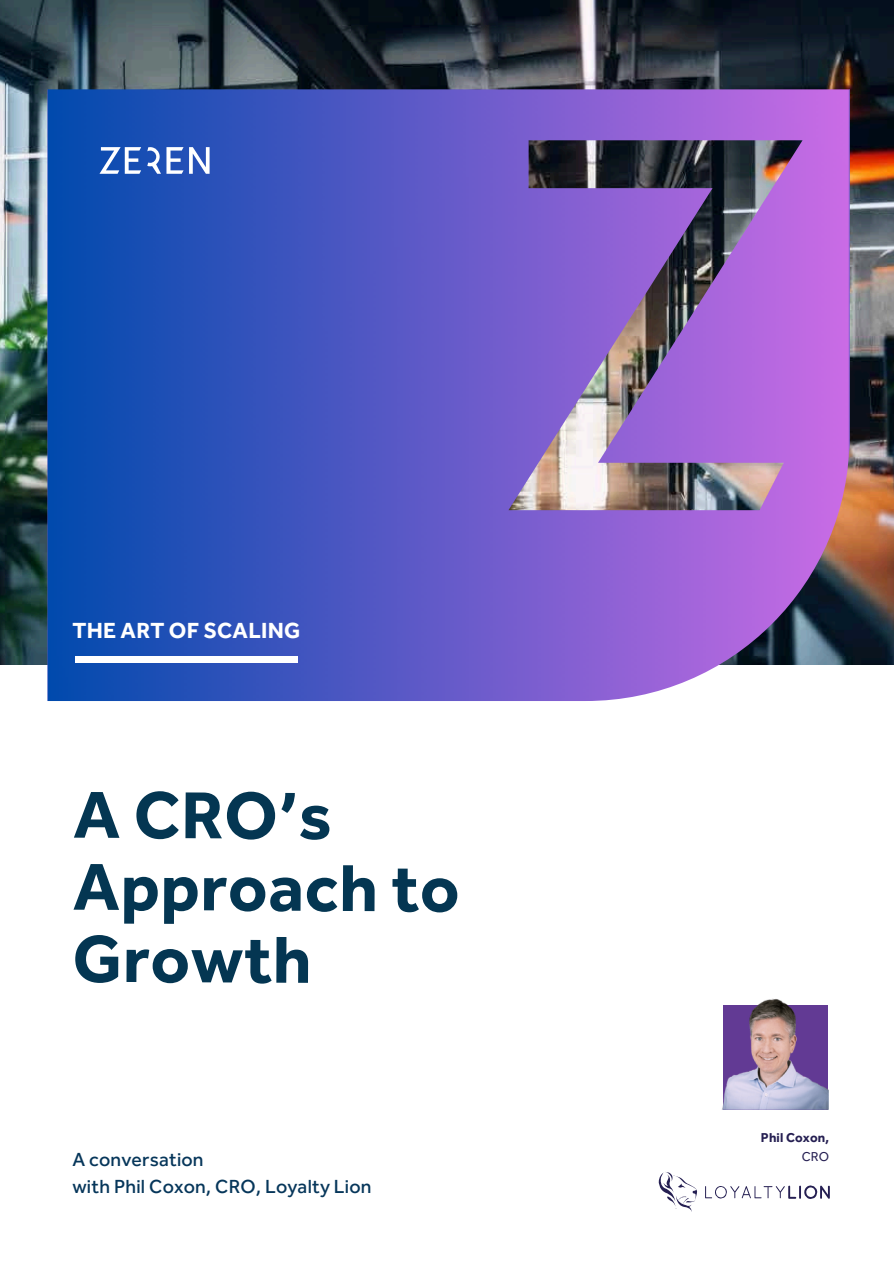
<style>
.page{position:relative;width:894px;height:1264px;background:#fff}
.page>*{position:absolute;margin:0;border:0;box-sizing:border-box;transform-origin:0 0}
.t1{font:700 68.55px/71.8px "Effra Trial";letter-spacing:.005em;color:#043652}
.t2{font:700 22.5px "Effra Trial";letter-spacing:.01em;color:#fff}
.t3{font:500 19.5px/27px "Effra Trial";letter-spacing:.01em;color:#06365a}
.t4{font:700 13.2px "Effra Trial";letter-spacing:.01em;color:#251f52}
.t5{font:13.2px "Effra Trial";color:#251f52}
</style>
<div class="page">
<img style="left:0;top:0;width:893px;height:664px">
<svg style="left:47px;top:89px;width:802px;height:612px"></svg>
<svg style="left:99px;top:147px;width:42px;height:27px"></svg>
<svg style="left:189px;top:147px;width:20px;height:27px"></svg>
<svg style="left:147px;top:147px;width:36px;height:27px"></svg>
<div style="left:75px;top:656px;width:222px;height:6px;background:#fff"></div>
<svg style="left:658px;top:1172px;width:171px;height:40px"></svg>
<img style="left:722px;top:998px;width:106px;height:111px">
<h3 class="t2" style="left:72px;top:617px;width:229px">THE ART OF SCALING</h3>
<p class="t1" style="left:72px;top:779px;width:388px">A CRO’s<br>Approach to<br>Growth</p>
<h1 class="t3" style="left:72px;top:1146px;width:300px">A conversation<br>with Phil Coxon, CRO, Loyalty Lion</h1>
<p class="t4" style="left:760px;top:1129px;width:70px">Phil Coxon,</p>
<p class="t5" style="left:801px;top:1148px;width:29px">CRO</p>
</div>
